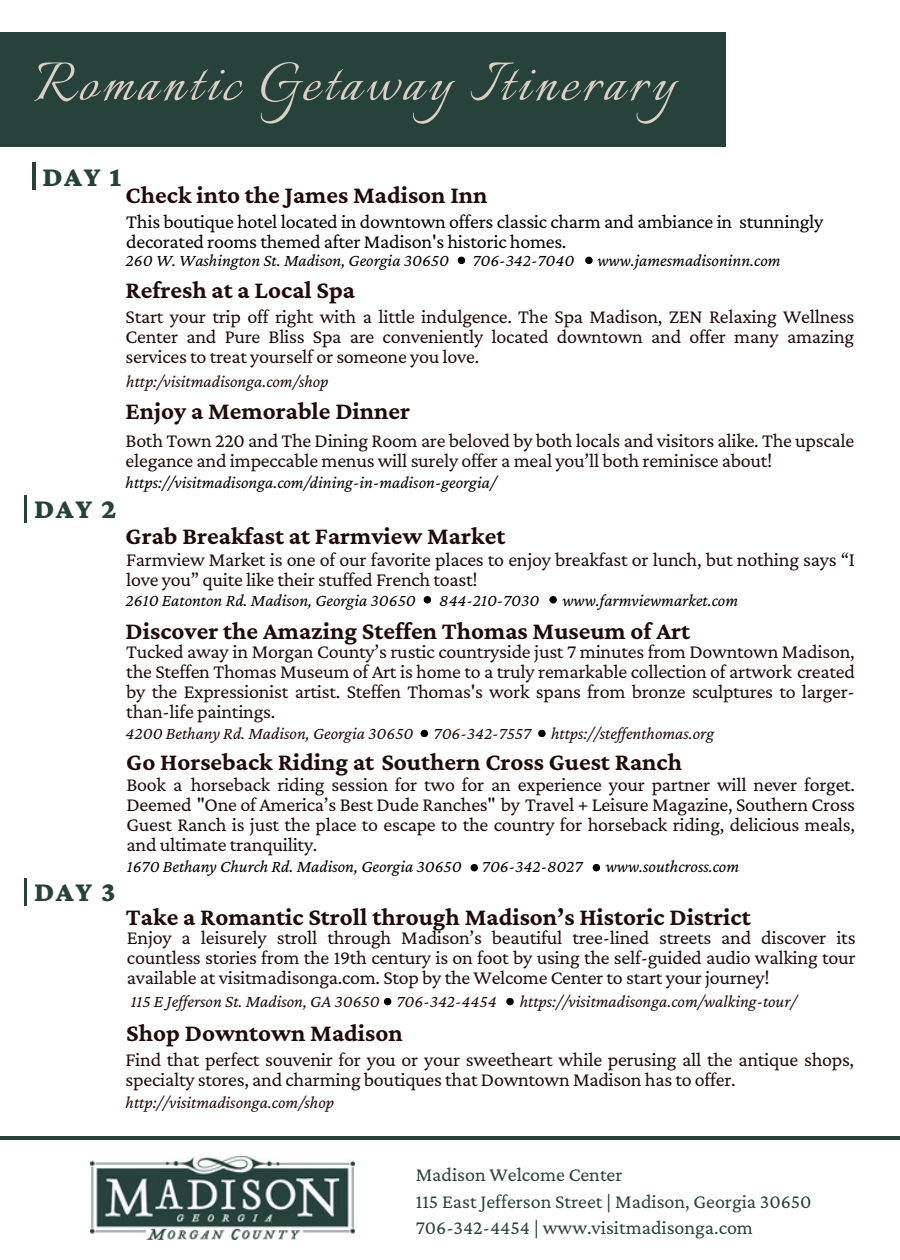
<style>
.page{position:relative;width:900px;height:1260px;background:#fff}
.page>*{position:absolute;margin:0;border:0;box-sizing:border-box;transform-origin:0 0}
.t1{font:68.5px "Italianno";letter-spacing:.06em;color:#d9d0c5}
.t2{font:900 28.75px "Crimson Pro";letter-spacing:.05em;color:#27423b}
.t3{font:700 25px "Crimson Pro";color:#210b0a}
.t4{font:20px/20px "Crimson Pro";letter-spacing:-.015em;color:#210b0a;text-align:justify}
.t5{font:20px/20px "Crimson Pro";letter-spacing:-.015em;color:#000}
.t6{font:20px "Crimson Pro";color:#27423b}
.t7{font:italic 17.5px "Crimson Pro";color:#000}
.t8{font:italic 17.5px "Crimson Pro";color:#210b0a}
</style>
<div class="page">
<div style="left:0;top:32px;width:726px;height:115px;background:#27423b"></div>
<img style="left:90px;top:1157px;width:264px;height:82px">
<hr style="left:0;top:1136px;width:900px;height:4px;background:#27423b">
<hr style="left:33px;top:162px;width:2px;height:28px;background:#27423b">
<hr style="left:25px;top:495px;width:2px;height:27px;background:#27423b">
<hr style="left:25px;top:878px;width:2px;height:27px;background:#27423b">
<div style="left:384px;top:998px;width:7px;height:7px;background:#000;border-radius:50%"></div>
<div style="left:471px;top:864px;width:7px;height:7px;background:#000;border-radius:50%"></div>
<div style="left:593px;top:864px;width:7px;height:7px;background:#000;border-radius:50%"></div>
<div style="left:421px;top:730px;width:7px;height:7px;background:#000;border-radius:50%"></div>
<div style="left:538px;top:730px;width:8px;height:7px;background:#000;border-radius:50%"></div>
<div style="left:424px;top:596px;width:7px;height:8px;background:#000;border-radius:50%"></div>
<div style="left:549px;top:596px;width:8px;height:8px;background:#000;border-radius:50%"></div>
<div style="left:585px;top:257px;width:8px;height:7px;background:#000;border-radius:50%"></div>
<div style="left:458px;top:257px;width:7px;height:7px;background:#000;border-radius:50%"></div>
<div style="left:506px;top:998px;width:8px;height:7px;background:#000;border-radius:50%"></div>
<p class="t1" style="left:34px;top:45px;width:642px">Romantic Getaway Itinerary</p>
<p class="t2" style="left:42px;top:160px;width:80px">DAY 1</p>
<p class="t3" style="left:126px;top:180px;width:363px">Check into the James Madison Inn</p>
<p class="t5" style="left:126px;top:211px;width:699px">This boutique hotel located in downtown offers classic charm and ambiance in stunningly decorated rooms themed after Madison's historic homes.</p>
<p class="t7" style="left:126px;top:251px;width:325px">260 W. Washington St. Madison, Georgia 30650</p>
<p class="t7" style="left:473px;top:251px;width:103px">706-342-7040</p>
<p class="t7" style="left:597px;top:251px;width:185px">www.jamesmadisoninn.com</p>
<p class="t3" style="left:126px;top:276px;width:231px">Refresh at a Local Spa</p>
<p class="t4" style="left:126px;top:306px;width:730px">Start your trip off right with a little indulgence. The Spa Madison, ZEN Relaxing Wellness Center and Pure Bliss Spa are conveniently located downtown and offer many amazing services to treat yourself or someone you love.</p>
<p class="t8" style="left:126px;top:371px;width:204px">http:/visitmadisonga.com/shop</p>
<p class="t3" style="left:126px;top:397px;width:286px">Enjoy a Memorable Dinner</p>
<p class="t4" style="left:126px;top:430px;width:730px">Both Town 220 and The Dining Room are beloved by both locals and visitors alike. The upscale elegance and impeccable menus will surely offer a meal you’ll both reminisce about!</p>
<p class="t2" style="left:34px;top:493px;width:84px">DAY 2</p>
<p class="t2" style="left:34px;top:875px;width:83px">DAY 3</p>
<p class="t7" style="left:126px;top:472px;width:372px">https://visitmadisonga.com/dining-in-madison-georgia/</p>
<p class="t3" style="left:126px;top:521px;width:381px">Grab Breakfast at Farmview Market</p>
<p class="t4" style="left:126px;top:549px;width:730px">Farmview Market is one of our favorite places to enjoy breakfast or lunch, but nothing says “I love you” quite like their stuffed French toast!</p>
<p class="t7" style="left:126px;top:590px;width:292px">2610 Eatonton Rd. Madison, Georgia 30650</p>
<p class="t7" style="left:439px;top:590px;width:102px">844-210-7030</p>
<p class="t7" style="left:562px;top:590px;width:177px">www.farmviewmarket.com</p>
<p class="t3" style="left:126px;top:617px;width:566px">Discover the Amazing Steffen Thomas Museum of Art</p>
<p class="t4" style="left:126px;top:641px;width:730px">Tucked away in Morgan County’s rustic countryside just 7 minutes from Downtown Madison, the Steffen Thomas Museum of Art is home to a truly remarkable collection of artwork created by the Expressionist artist. Steffen Thomas's work spans from bronze sculptures to larger&shy;than-life paintings.</p>
<p class="t8" style="left:126px;top:723px;width:590px">4200 Bethany Rd. Madison, Georgia 30650 706-342-7557 https://steffenthomas.org</p>
<p class="t3" style="left:126px;top:748px;width:557px">Go Horseback Riding at Southern Cross Guest Ranch</p>
<p class="t4" style="left:127px;top:774px;width:730px">Book a horseback riding session for two for an experience your partner will never forget.<br>Deemed "One of America’s Best Dude Ranches" by Travel + Leisure Magazine, Southern Cross Guest Ranch is just the place to escape to the country for horseback riding, delicious meals, and ultimate tranquility.</p>
<p class="t7" style="left:127px;top:856px;width:457px">1670 Bethany Church Rd. Madison, Georgia 30650 706-342-8027</p>
<p class="t7" style="left:606px;top:856px;width:135px">www.southcross.com</p>
<p class="t3" style="left:126px;top:903px;width:626px">Take a Romantic Stroll through Madison’s Historic District</p>
<p class="t4" style="left:127px;top:928px;width:730px">Enjoy a leisurely stroll through Madison’s beautiful tree-lined streets and discover its countless stories from the 19th century is on foot by using the self-guided audio walking tour available at visitmadisonga.com. Stop by the Welcome Center to start your journey!</p>
<p class="t8" style="left:131px;top:992px;width:367px">115 E Jefferson St. Madison, GA 30650 706-342-4454</p>
<p class="t8" style="left:520px;top:992px;width:278px">https://visitmadisonga.com/walking-tour/</p>
<p class="t3" style="left:126px;top:1018px;width:278px">Shop Downtown Madison</p>
<p class="t4" style="left:126px;top:1050px;width:730px">Find that perfect souvenir for you or your sweetheart while perusing all the antique shops, specialty stores, and charming boutiques that Downtown Madison has to offer.</p>
<p class="t8" style="left:126px;top:1092px;width:210px">http://visitmadisonga.com/shop</p>
<p class="t6" style="left:416px;top:1163px;width:208px">Madison Welcome Center</p>
<p class="t6" style="left:416px;top:1190px;width:397px">115 East Jefferson Street | Madison, Georgia 30650</p>
<p class="t6" style="left:416px;top:1216px;width:339px">706-342-4454 | www.visitmadisonga.com</p>
</div>
